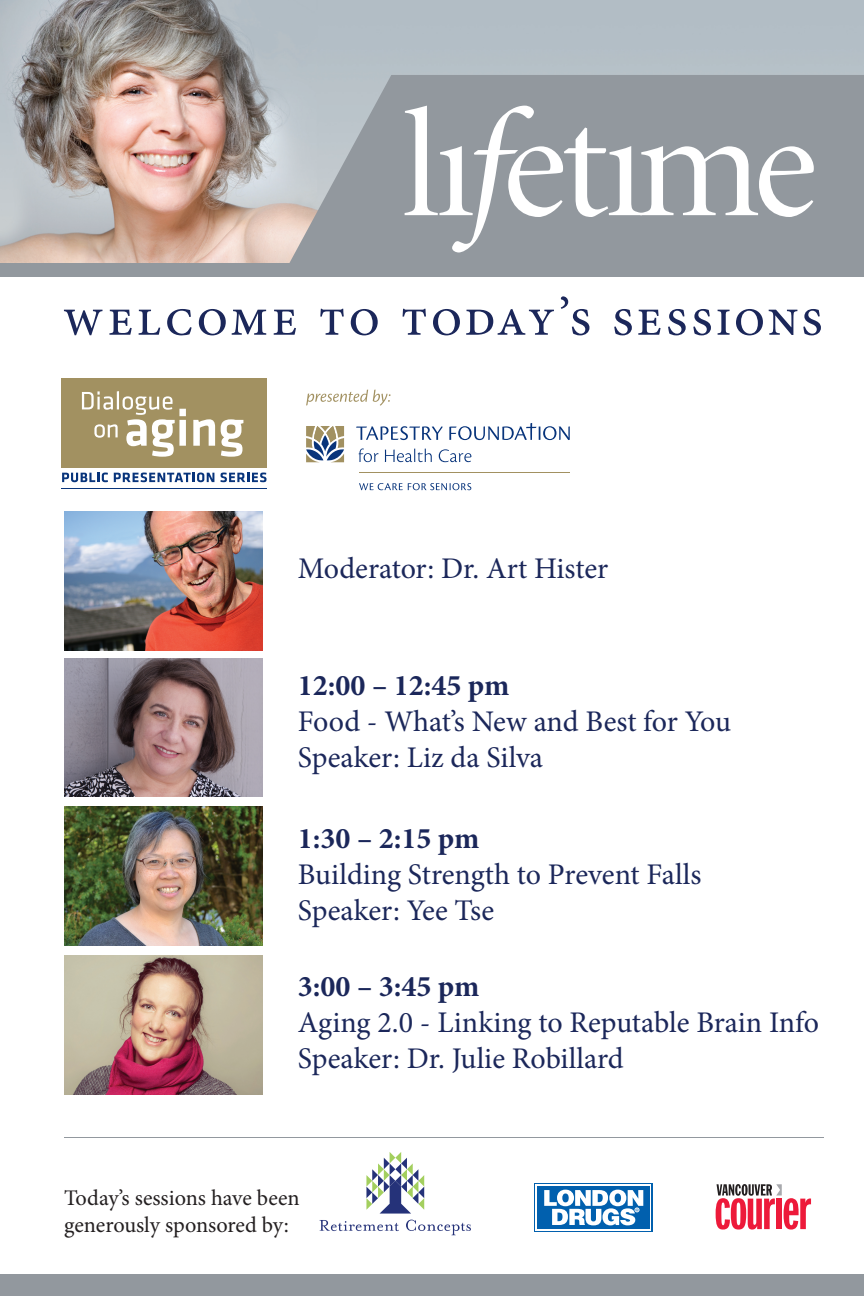
<style>
.page{position:relative;width:864px;height:1296px;background:#fff}
.page>*{position:absolute;margin:0;border:0;box-sizing:border-box;transform-origin:0 0}
.t1{font:54px "Minion Pro";letter-spacing:.05em;color:#1b275a}
.t2{font:30px/36px "Minion Pro";letter-spacing:-.01em;color:#1b275a}
.t3{font:700 30px "Minion Pro";color:#1b275a}
.t4{font:22.25px/26.8px "Minion Pro";letter-spacing:-.01em;color:#231f20}
</style>
<div class="page">
<div style="left:0;top:183px;width:864px;height:94px;background:#92989e"></div>
<img style="left:0;top:0;width:864px;height:262px">
<svg style="left:288px;top:75px;width:576px;height:188px;fill:#92989e"></svg>
<svg style="left:405px;top:106px;width:409px;height:147px;fill:#92989e"></svg>
<svg style="left:534px;top:1183px;width:119px;height:49px"></svg>
<div style="left:535px;top:1185px;width:116px;height:46px;background:#fff"></div>
<div style="left:537px;top:1186px;width:113px;height:43px;background:#0160ae"></div>
<svg style="left:544px;top:1190px;width:99px;height:35px"></svg>
<svg style="left:716px;top:1184px;width:95px;height:46px"></svg>
<svg style="left:319px;top:1220px;width:80px;height:11px"></svg>
<svg style="left:406px;top:1220px;width:65px;height:15px"></svg>
<svg style="left:366px;top:1152px;width:58px;height:62px"></svg>
<svg style="left:306px;top:426px;width:38px;height:36px"></svg>
<svg style="left:358px;top:448px;width:21px;height:14px"></svg>
<svg style="left:385px;top:449px;width:47px;height:13px"></svg>
<svg style="left:439px;top:449px;width:32px;height:13px"></svg>
<svg style="left:356px;top:426px;width:87px;height:14px"></svg>
<svg style="left:449px;top:423px;width:121px;height:17px"></svg>
<svg style="left:359px;top:483px;width:112px;height:7px"></svg>
<hr style="left:359px;top:472px;width:211px;height:1px;background:#a29161">
<svg style="left:306px;top:390px;width:85px;height:16px"></svg>
<div style="left:61px;top:378px;width:206px;height:89px;background:#a29161"></div>
<svg style="left:193px;top:419px;width:22px;height:27px"></svg>
<svg style="left:221px;top:419px;width:22px;height:38px"></svg>
<svg style="left:82px;top:391px;width:104px;height:66px"></svg>
<svg style="left:62px;top:473px;width:46px;height:9px"></svg>
<svg style="left:114px;top:473px;width:100px;height:9px"></svg>
<svg style="left:220px;top:473px;width:46px;height:9px"></svg>
<hr style="left:61px;top:488px;width:206px;height:1px;background:#08347b">
<hr style="left:64px;top:1137px;width:760px;height:1px;background:#92989e">
<img style="left:64px;top:658px;width:198px;height:139px">
<img style="left:64px;top:511px;width:198px;height:139px">
<img style="left:64px;top:956px;width:198px;height:138px">
<img style="left:64px;top:806px;width:198px;height:139px">
<div style="left:0;top:1274px;width:864px;height:22px;background:#92989e"></div>
<h1 class="t1" style="left:63px;top:281px;width:762px">welcome to today’s sessions</h1>
<p class="t2" style="left:298px;top:550px;width:312px">Moderator: Dr. Art Hister</p>
<p class="t3" style="left:298px;top:664px;width:213px">12:00 – 12:45 pm</p>
<p class="t2" style="left:298px;top:703px;width:435px">Food - What’s New and Best for You<br>Speaker: Liz da Silva</p>
<p class="t3" style="left:298px;top:817px;width:183px">1:30 – 2:15 pm</p>
<p class="t2" style="left:298px;top:856px;width:405px">Building Strength to Prevent Falls<br>Speaker: Yee Tse</p>
<p class="t3" style="left:298px;top:965px;width:183px">3:00 – 3:45 pm</p>
<p class="t2" style="left:298px;top:1005px;width:523px">Aging 2.0 - Linking to Reputable Brain Info<br>Speaker: Dr. Julie Robillard</p>
<p class="t4" style="left:64px;top:1185px;width:237px">Today’s sessions have been generously sponsored by:</p>
</div>
